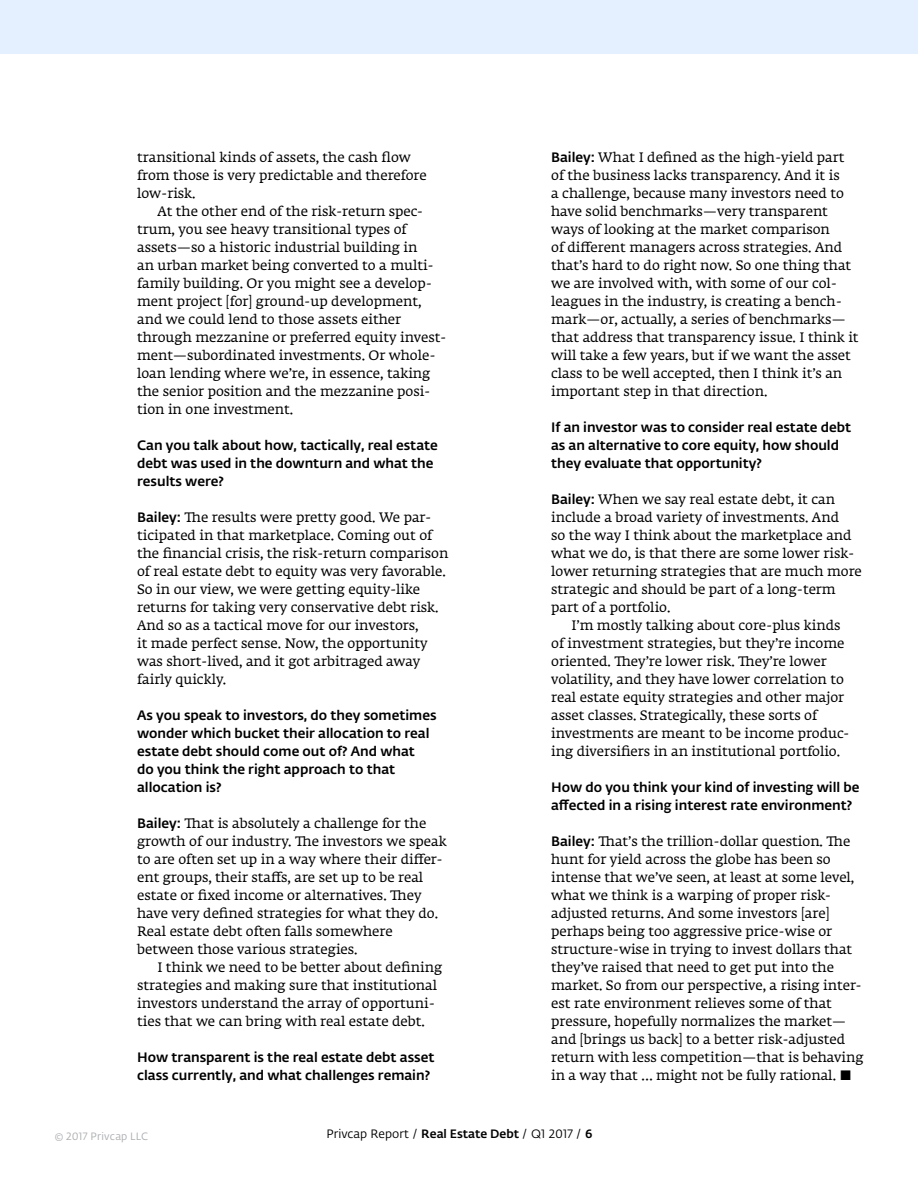
<style>
.page{position:relative;width:918px;height:1188px;background:#fff}
.page>*{position:absolute;margin:0;border:0;box-sizing:border-box;transform-origin:0 0}
.t1{font:13.5px/18px "Fedra Serif A Std";color:#000}
.t2{font:500 13.5px/18px "Fedra Sans Alt Pro";color:#000}
.t3{font:12px "Fedra Sans Alt Pro";color:#000}
.t4{font:10.5px "Fedra Sans Alt Pro";letter-spacing:.02em;color:#abadb0}
.s1{font-family:"Fedra Sans Alt Pro";font-weight:500}
.s2{font-weight:500}
</style>
<div class="page">
<div style="left:1px;top:0;width:917px;height:54px;background:#e4f0ff"></div>
<p class="t1" style="left:137px;top:149px;width:291px">transitional kinds of assets, the cash flow from those is very predictable and therefore low-risk.</p>
<p class="t1" style="left:137px;top:203px;width:311px;text-indent:20px">At the other end of the risk-return spec&shy;trum, you see heavy transitional types of assets—so a historic industrial building in<br>an urban market being converted to a multi&shy;family building. Or you might see a develop&shy;ment project [for] ground-up development, and we could lend to those assets either through mezzanine or preferred equity invest&shy;ment—subordinated investments. Or whole&shy;loan lending where we’re, in essence, taking the senior position and the mezzanine posi&shy;tion in one investment.</p>
<p class="t2" style="left:137px;top:435px;width:302px">Can you talk about how, tactically, real estate debt was used in the downturn and what the results were?</p>
<p class="t1" style="left:137px;top:509px;width:313px"><span class="s1">Bailey:</span> The results were pretty good. We par&shy;ticipated in that marketplace. Coming out of the financial crisis, the risk-return comparison of real estate debt to equity was very favorable.<br>So in our view, we were getting equity-like returns for taking very conservative debt risk.<br>And so as a tactical move for our investors,<br>it made perfect sense. Now, the opportunity was short-lived, and it got arbitraged away fairly quickly.</p>
<p class="t2" style="left:137px;top:705px;width:301px">As you speak to investors, do they sometimes wonder which bucket their allocation to real estate debt should come out of? And what<br>do you think the right approach to that allocation is?</p>
<p class="t1" style="left:137px;top:815px;width:311px"><span class="s1">Bailey:</span> That is absolutely a challenge for the growth of our industry. The investors we speak to are often set up in a way where their differ&shy;ent groups, their staffs, are set up to be real estate or fixed income or alternatives. They have very defined strategies for what they do.<br>Real estate debt often falls somewhere between those various strategies.</p>
<p class="t1" style="left:137px;top:959px;width:307px;text-indent:20px">I think we need to be better about defining strategies and making sure that institutional investors understand the array of opportuni&shy;ties that we can bring with real estate debt.</p>
<p class="t2" style="left:137px;top:1047px;width:299px">How transparent is the real estate debt asset class currently, and what challenges remain?</p>
<p class="t1" style="left:551px;top:149px;width:309px"><span class="s1">Bailey:</span> What I defined as the high-yield part of the business lacks transparency. And it is<br>a challenge, because many investors need to have solid benchmarks—very transparent ways of looking at the market comparison<br>of different managers across strategies. And that’s hard to do right now. So one thing that we are involved with, with some of our col&shy;leagues in the industry, is creating a bench&shy;mark—or, actually, a series of benchmarks— that address that transparency issue. I think it will take a few years, but if we want the asset class to be well accepted, then I think it’s an important step in that direction.</p>
<p class="t2" style="left:551px;top:417px;width:302px">If an investor was to consider real estate debt as an alternative to core equity, how should they evaluate that opportunity?</p>
<p class="t1" style="left:551px;top:491px;width:285px"><span class="s1">Bailey:</span> When we say real estate debt, it can</p>
<p class="t1" style="left:551px;top:509px;width:289px">include a broad variety of investments. And</p>
<p class="t1" style="left:551px;top:527px;width:302px">so the way I think about the marketplace and</p>
<p class="t1" style="left:551px;top:545px;width:305px">what we do, is that there are some lower risk-</p>
<p class="t1" style="left:551px;top:563px;width:312px">lower returning strategies that are much more</p>
<p class="t1" style="left:551px;top:581px;width:286px">strategic and should be part of a long-term</p>
<p class="t1" style="left:551px;top:599px;width:121px">part of a portfolio.</p>
<p class="t1" style="left:571px;top:617px;width:271px">I’m mostly talking about core-plus kinds</p>
<p class="t1" style="left:551px;top:635px;width:295px">of investment strategies, but they’re income</p>
<p class="t1" style="left:551px;top:653px;width:277px">oriented. They’re lower risk. They’re lower</p>
<p class="t1" style="left:551px;top:671px;width:294px">volatility, and they have lower correlation to</p>
<p class="t1" style="left:551px;top:689px;width:295px">real estate equity strategies and other major</p>
<p class="t1" style="left:551px;top:707px;width:268px">asset classes. Strategically, these sorts of</p>
<p class="t1" style="left:551px;top:725px;width:300px">investments are meant to be income produc-</p>
<p class="t1" style="left:551px;top:743px;width:291px">ing diversifiers in an institutional portfolio.</p>
<p class="t2" style="left:551px;top:777px;width:310px">How do you think your kind of investing will be affected in a rising interest rate environment?</p>
<p class="t1" style="left:551px;top:833px;width:314px"><span class="s1">Bailey:</span> That’s the trillion-dollar question. The hunt for yield across the globe has been so intense that we’ve seen, at least at some level, what we think is a warping of proper risk&shy;adjusted returns. And some investors [are] perhaps being too aggressive price-wise or structure-wise in trying to invest dollars that they’ve raised that need to get put into the market. So from our perspective, a rising inter&shy;est rate environment relieves some of that pressure, hopefully normalizes the market— and [brings us back] to a better risk-adjusted return with less competition—that is behaving in a way that … might not be fully rational. ■</p>
<p class="t4" style="left:55px;top:1129px;width:95px">© 2017 Privcap LLC</p>
<p class="t3" style="left:326px;top:1125px;width:268px">Privcap Report / <span class="s2">Real Estate Debt</span> / Q1 2017 / <span class="s2">6</span></p>
</div>
